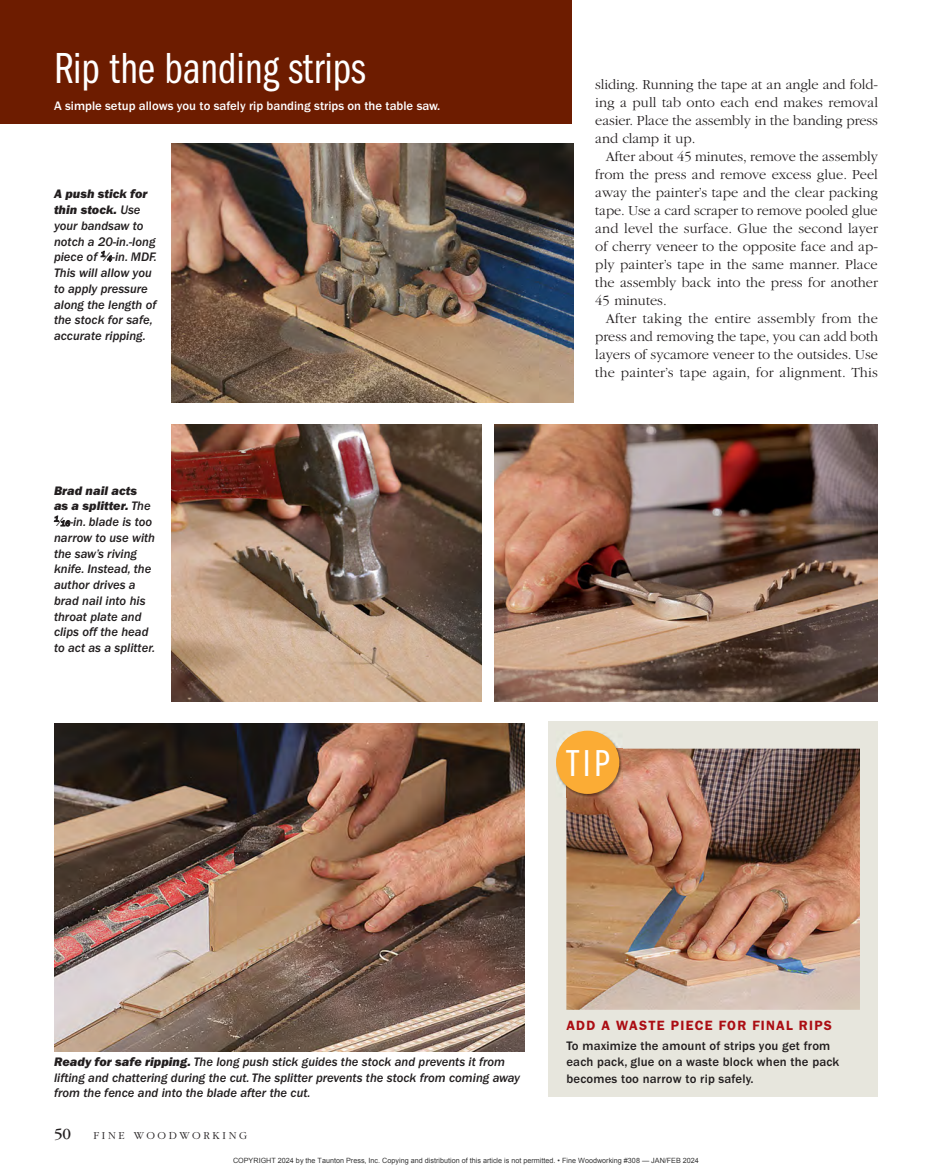
<style>
.page{position:relative;width:932px;height:1175px;background:#fff}
.page>*{position:absolute;margin:0;border:0;box-sizing:border-box;transform-origin:0 0}
.t1{font:45px "ITC Franklin Gothic Std Bk Cp";color:#fff}
.t2{font:38.85px "ITC Franklin Gothic Std Bk Cp";color:#fff}
.t3{font:16.05px "ITC Garamond Std";color:#221e1f}
.t4{font:300 14.4px/18px "ITC Garamond Std";color:#221e1f;text-align:justify}
.t5{font:600 13.5px "ITC Franklin Gothic Std";letter-spacing:.09em;color:#ab0d13}
.t6{font:12.75px/15.8px "ITC Franklin Gothic Std Med It";color:#221e1f}
.t7{font:500 12.75px/16.5px "ITC Franklin Gothic Std";letter-spacing:.015em;color:#221e1f}
.t8{font:500 12.75px "ITC Franklin Gothic Std";color:#fff}
.t9{font:12.75px/15.8px "ITC Franklin Gothic Std Hvy It";color:#221e1f}
.t10{font:300 11.1px "ITC Garamond Std";letter-spacing:.24em;color:#221e1f}
.t11{font:7.2px "Arial";color:rgb(0 0 0/.8)}
.s1{font-family:"ITC Franklin Gothic Std Med It"}
.s2{font-size:8.1px}
.s3{font-family:"ITC Franklin Gothic Std Hvy It"}
</style>
<div class="page">
<div style="left:548px;top:721px;width:330px;height:375px;background:#e7e6dd"></div>
<img style="left:171px;top:144px;width:402px;height:259px">
<img style="left:171px;top:424px;width:311px;height:277px">
<img style="left:494px;top:424px;width:384px;height:277px">
<img style="left:54px;top:723px;width:470px;height:328px">
<img style="left:566px;top:748px;width:294px;height:261px">
<img style="left:556px;top:733px;width:62px;height:55px">
<img style="left:566px;top:748px;width:56px;height:49px">
<div style="left:556px;top:730px;width:63px;height:64px;background:#fbac35;border-radius:50%"></div>
<div style="left:0;top:0;width:572px;height:124px;background:#6d1c00"></div>
<h1 class="t1" style="left:54px;top:44px;width:313px">Rip the banding strips</h1>
<p class="t8" style="left:54px;top:99px;width:388px">A simple setup allows you to safely rip banding strips on the table saw.</p>
<p class="t9" style="left:54px;top:186px;width:95px">A push stick for thin stock. <span class="s1">Use</span></p>
<p class="t6" style="left:54px;top:218px;width:104px">your bandsaw to notch a 20-in.-long piece of <sup>1</sup>⁄<span class="s2">4</span>-in. MDF.<br>This will allow you to apply pressure along the length of the stock for safe, accurate ripping.</p>
<p class="t9" style="left:54px;top:482px;width:98px">Brad nail acts as a splitter. <span class="s1">The</span></p>
<p class="t6" style="left:54px;top:514px;width:103px"><sup>1</sup>⁄<span class="s2">16</span>-in. blade is too narrow to use with the saw’s riving knife. Instead, the author drives a brad nail into his throat plate and clips off the head to act as a splitter.</p>
<p class="t4" style="left:595px;top:75px;width:284px">sliding. Running the tape at an angle and fold&shy;ing a pull tab onto each end makes removal easier. Place the assembly in the banding press and clamp it up.</p>
<p class="t4" style="left:595px;top:147px;width:284px;text-indent:10px">After about 45 minutes, remove the assembly from the press and remove excess glue. Peel away the painter’s tape and the clear packing tape. Use a card scraper to remove pooled glue and level the surface. Glue the second layer of cherry veneer to the opposite face and ap&shy;ply painter’s tape in the same manner. Place the assembly back into the press for another 45 minutes.</p>
<p class="t4" style="left:595px;top:309px;width:284px;text-indent:10px">After taking the entire assembly from the press and removing the tape, you can add both layers of sycamore veneer to the outsides. Use the painter’s tape again, for alignment. This</p>
<h2 class="t2" style="left:566px;top:742px;width:44px">TIP</h2>
<p class="t6" style="left:54px;top:1054px;width:467px"><span class="s3">Ready for safe ripping.</span> The long push stick guides the stock and prevents it from lifting and chattering during the cut. The splitter prevents the stock from coming away from the fence and into the blade after the cut.</p>
<p class="t3" style="left:54px;top:1124px;width:19px">50</p>
<p class="t10" style="left:93px;top:1129px;width:155px">FINE WOODWORKING</p>
<p class="t5" style="left:566px;top:1017px;width:267px">ADD A WASTE PIECE FOR FINAL RIPS</p>
<p class="t7" style="left:566px;top:1037px;width:274px">To maximize the amount of strips you get from each pack, glue on a waste block when the pack becomes too narrow to rip safely.</p>
<p class="t11" style="left:233px;top:1155px;width:467px">COPYRIGHT 2024 by the Taunton Press, Inc. Copying and distribution of this article is not permitted. • Fine Woodworking #308 — JAN/FEB 2024</p>
</div>
